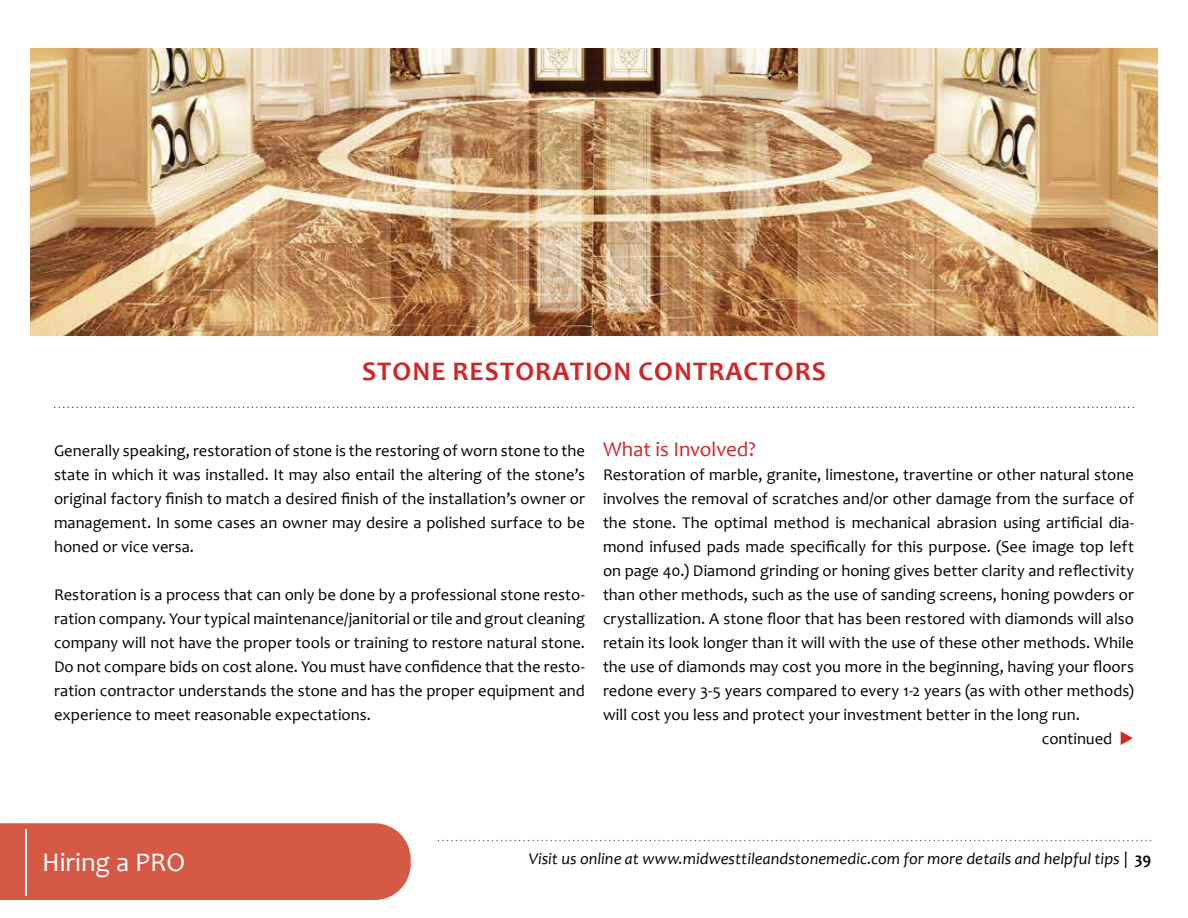
<style>
.page{position:relative;width:1188px;height:918px;background:#fff}
.page>*{position:absolute;margin:0;border:0;box-sizing:border-box;transform-origin:0 0}
.t1{font:700 27px "Candara";letter-spacing:.04em;color:#ce272a}
.t2{font:27px "Candara";color:#fff}
.t3{font:21px "Candara";letter-spacing:-.005em;color:#ce272a}
.t4{font:16.5px/24px "Candara";letter-spacing:.005em;color:#000;text-align:justify}
.t5{font:italic 16.5px "Candara";color:#000}
.s1{color:#ce272a}
.s2{font-style:normal}
.s3{font-weight:700;font-style:normal}
</style>
<div class="page">
<svg style="left:438px;top:840px;width:713px;height:1px"></svg>
<div style="left:0;top:823px;width:411px;height:77px;background:#d55945"></div>
<svg style="left:54px;top:407px;width:1080px;height:1px"></svg>
<hr style="left:25px;top:829px;width:2px;height:67px;background:#fff">
<img style="left:30px;top:48px;width:1128px;height:288px">
<h1 class="t1" style="left:362px;top:355px;width:465px">STONE RESTORATION CONTRACTORS</h1>
<p class="t4" style="left:54px;top:439px;width:533px">Generally speaking, restoration of stone is the restoring of worn stone to the state in which it was installed. It may also entail the altering of the stone’s original factory finish to match a desired finish of the installation’s owner or management. In some cases an owner may desire a polished surface to be honed or vice versa.</p>
<p class="t4" style="left:54px;top:583px;width:533px">Restoration is a process that can only be done by a professional stone resto&shy;ration company. Your typical maintenance/janitorial or tile and grout cleaning company will not have the proper tools or training to restore natural stone.<br>Do not compare bids on cost alone. You must have confidence that the resto&shy;ration contractor understands the stone and has the proper equipment and experience to meet reasonable expectations.</p>
<p class="t3" style="left:603px;top:437px;width:154px">What is Involved?</p>
<p class="t4" style="left:603px;top:463px;width:533px">Restoration of marble, granite, limestone, travertine or other natural stone involves the removal of scratches and/or other damage from the surface of the stone. The optimal method is mechanical abrasion using artificial dia&shy;mond infused pads made specifically for this purpose. (See image top left on page 40.) Diamond grinding or honing gives better clarity and reflectivity than other methods, such as the use of sanding screens, honing powders or crystallization. A stone floor that has been restored with diamonds will also retain its look longer than it will with the use of these other methods. While the use of diamonds may cost you more in the beginning, having your floors redone every 3-5 years compared to every 1-2 years (as with other methods) will cost you less and protect your investment better in the long run.</p>
<p class="t4" style="left:1042px;top:727px;width:94px">continued <span class="s1">◆</span></p>
<h1 class="t2" style="left:42px;top:846px;width:145px">Hiring a PRO</h1>
<p class="t5" style="left:529px;top:848px;width:624px">Visit us online at www.midwesttileandstonemedic.com for more details and helpful tips <span class="s2">|</span> <span class="s3">39</span></p>
</div>
